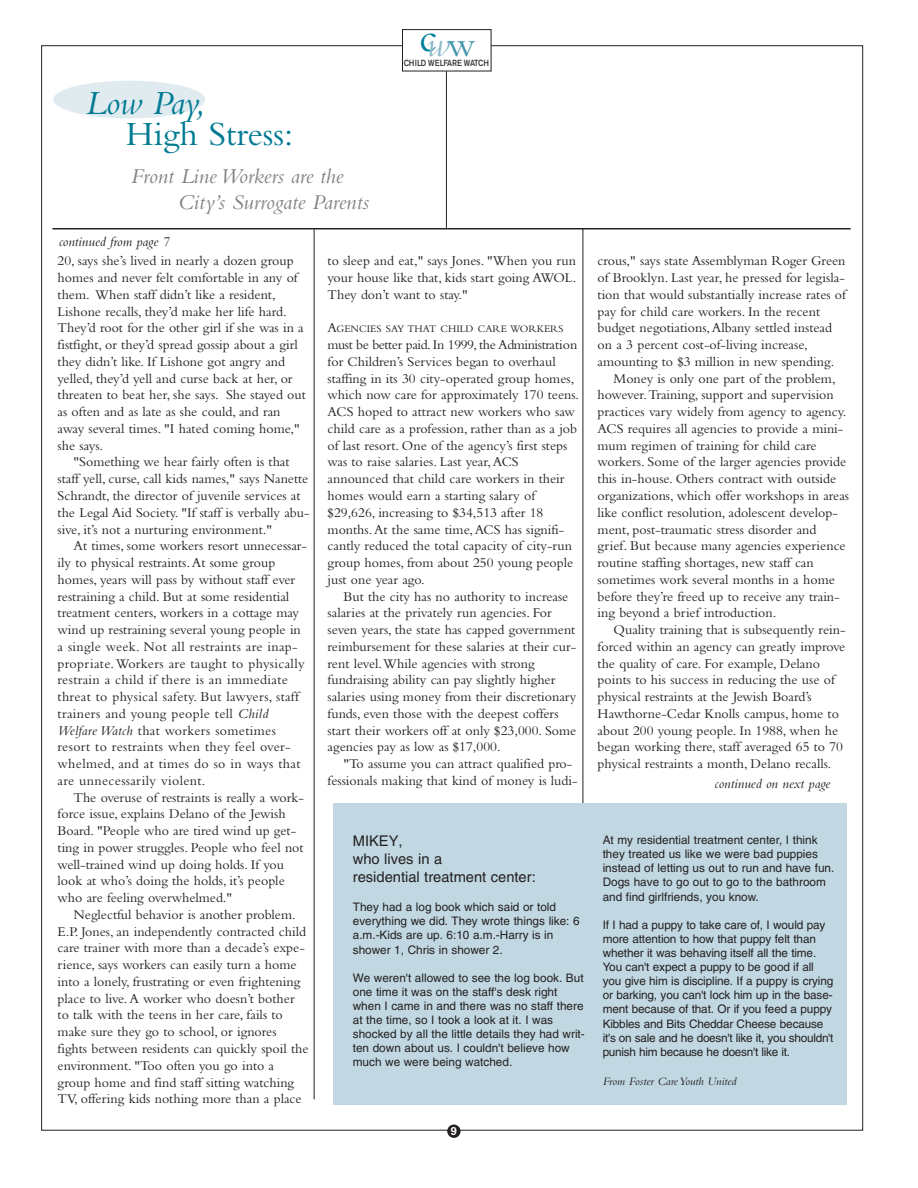
<style>
.page{position:relative;width:918px;height:1188px;background:#fff}
.page>*{position:absolute;margin:0;border:0;box-sizing:border-box;transform-origin:0 0}
.t1{font:43.05px "Bembo";color:#00839b}
.t2{font:35.25px "Bembo";color:#007a93}
.t3{font:italic 35.25px "Bembo";letter-spacing:-.015em;color:#007a93}
.t4{font:italic 22.05px/26.4px "Bembo";color:#808285}
.t5{font:14.7px/17.7px "Helvetica";color:#231f20}
.t6{font:13.95px/16.8px "Bembo";color:#231f20}
.t7{font:13.95px/16.8px "Bembo";letter-spacing:.025em;color:#231f20}
.t8{font:italic 13.95px "Bembo";color:#231f20}
.t9{font:11.7px/14.1px "Helvetica";color:#231f20}
.t10{font:italic 11.7px "Bembo";color:#231f20}
.t11{font:500 11.7px "Akzidenz Grotesk BE";color:#fff}
.t12{font:10.5px "Bembo";color:#231f20}
.t13{font:500 8.85px "Akzidenz Grotesk BE";letter-spacing:-.025em;color:#3e3e3f;scale:.88 1}
.s1{font-style:italic}
.s2{font-size:13.95px}
</style>
<div class="page">
<div style="left:402px;top:29px;width:89px;height:42px;border:1px solid #231f20"></div>
<hr style="left:446px;top:71px;width:1px;height:157px;background:#231f20">
<hr style="left:52px;top:228px;width:799px;height:1px;background:#231f20">
<hr style="left:314px;top:229px;width:1px;height:870px;background:#231f20">
<hr style="left:583px;top:229px;width:1px;height:869px;background:#231f20">
<div style="left:334px;top:803px;width:513px;height:302px;background:#c1d8e2"></div>
<div style="left:53px;top:81px;width:152px;height:37px;background:#e0ebf0;border-radius:50%"></div>
<div style="left:447px;top:1125px;width:14px;height:13px;background:#231f20;border-radius:50%"></div>
<h1 class="t1" style="left:419px;top:22px;width:58px">c<sub>w</sub><sub>w</sub></h1>
<h2 class="t3" style="left:86px;top:90px;width:121px">Low Pay,</h2>
<h2 class="t2" style="left:126px;top:121px;width:169px">High Stress:</h2>
<h3 class="t4" style="left:178px;top:165px;width:193px;text-indent:-47px">Front Line Workers are the<br>City’s Surrogate Parents</h3>
<p class="t8" style="left:59px;top:236px;width:112px">continued from page 7</p>
<p class="t13" style="left:404px;top:60px;width:98px">CHILD WELFARE WATCH</p>
<p class="t6" style="left:58px;top:254px;width:250px">20, says she’s lived in nearly a dozen group homes and never felt comfortable in any of them. When staff didn’t like a resident, Lishone recalls, they’d make her life hard.<br>They’d root for the other girl if she was in a fistfight, or they’d spread gossip about a girl they didn’t like. If Lishone got angry and yelled, they’d yell and curse back at her, or threaten to beat her, she says. She stayed out as often and as late as she could, and ran away several times. "I hated coming home," she says.</p>
<p class="t6" style="left:58px;top:455px;width:253px;text-indent:16px">"Something we hear fairly often is that staff yell, curse, call kids names," says Nanette Schrandt, the director of juvenile services at the Legal Aid Society. "If staff is verbally abu&shy;sive, it’s not a nurturing environment."</p>
<p class="t7" style="left:58px;top:539px;width:251px;text-indent:16px">At times, some workers resort unnecessar&shy;ily to physical restraints.At some group homes, years will pass by without staff ever restraining a child. But at some residential treatment centers, workers in a cottage may wind up restraining several young people in a single week. Not all restraints are inap&shy;propriate.Workers are taught to physically restrain a child if there is an immediate threat to physical safety. But lawyers, staff trainers and young people tell <span class="s1">Child Welfare Watch</span> that workers sometimes resort to restraints when they feel over&shy;whelmed, and at times do so in ways that are unnecessarily violent.</p>
<p class="t6" style="left:58px;top:790px;width:248px;text-indent:16px">The overuse of restraints is really a work&shy;force issue, explains Delano of the Jewish Board. "People who are tired wind up get&shy;ting in power struggles. People who feel not well-trained wind up doing holds. If you look at who’s doing the holds, it’s people who are feeling overwhelmed."</p>
<p class="t6" style="left:58px;top:907px;width:253px;text-indent:16px">Neglectful behavior is another problem.<br>E.P. Jones, an independently contracted child care trainer with more than a decade’s expe&shy;rience, says workers can easily turn a home into a lonely, frustrating or even frightening place to live.A worker who doesn’t bother to talk with the teens in her care, fails to make sure they go to school, or ignores fights between residents can quickly spoil the environment. "Too often you go into a group home and find staff sitting watching TV, offering kids nothing more than a place</p>
<p class="t6" style="left:328px;top:254px;width:250px;text-align:justify">to sleep and eat," says Jones. "When you run your house like that, kids start going AWOL.<br>They don’t want to stay."</p>
<p class="t12" style="left:328px;top:325px;width:238px"><span class="s2">A</span>GENCIES SAY THAT CHILD CARE WORKERS</p>
<p class="t6" style="left:328px;top:338px;width:253px">must be better paid. In 1999, the Administration for Children’s Services began to overhaul staffing in its 30 city-operated group homes, which now care for approximately 170 teens.<br>ACS hoped to attract new workers who saw child care as a profession, rather than as a job of last resort. One of the agency’s first steps was to raise salaries. Last year,ACS announced that child care workers in their homes would earn a starting salary of $29,626, increasing to $34,513 after 18 months.At the same time,ACS has signifi&shy;cantly reduced the total capacity of city-run group homes, from about 250 young people just one year ago.</p>
<p class="t6" style="left:328px;top:589px;width:250px;text-indent:16px">But the city has no authority to increase salaries at the privately run agencies. For seven years, the state has capped government reimbursement for these salaries at their cur&shy;rent level.While agencies with strong fundraising ability can pay slightly higher salaries using money from their discretionary funds, even those with the deepest coffers start their workers off at only $23,000. Some agencies pay as low as $17,000.</p>
<p class="t6" style="left:328px;top:757px;width:251px;text-indent:16px">"To assume you can attract qualified pro&shy;fessionals making that kind of money is ludi-</p>
<p class="t5" style="left:353px;top:834px;width:184px">MIKEY,<br>who lives in a<br>residential treatment center:</p>
<p class="t9" style="left:353px;top:901px;width:228px">They had a log book which said or told everything we did. They wrote things like: 6 a.m.-Kids are up. 6:10 a.m.-Harry is in shower 1, Chris in shower 2.</p>
<p class="t9" style="left:353px;top:972px;width:233px">We weren't allowed to see the log book. But one time it was on the staff's desk right when I came in and there was no staff there at the time, so I took a look at it. I was shocked by all the little details they had writ&shy;ten down about us. I couldn't believe how much we were being watched.</p>
<p class="t11" style="left:450px;top:1127px;width:8px">9</p>
<p class="t6" style="left:598px;top:254px;width:249px">crous," says state Assemblyman Roger Green</p>
<p class="t6" style="left:598px;top:271px;width:249px">of Brooklyn. Last year, he pressed for legisla-</p>
<p class="t6" style="left:598px;top:287px;width:250px">tion that would substantially increase rates of</p>
<p class="t6" style="left:598px;top:304px;width:224px">pay for child care workers. In the recent</p>
<p class="t6" style="left:598px;top:321px;width:236px">budget negotiations,Albany settled instead</p>
<p class="t6" style="left:598px;top:338px;width:212px">on a 3 percent cost-of-living increase,</p>
<p class="t6" style="left:598px;top:354px;width:238px">amounting to $3 million in new spending.</p>
<p class="t6" style="left:614px;top:371px;width:224px">Money is only one part of the problem,</p>
<p class="t6" style="left:598px;top:388px;width:238px">however.Training, support and supervision</p>
<p class="t6" style="left:598px;top:405px;width:250px">practices vary widely from agency to agency.</p>
<p class="t6" style="left:598px;top:421px;width:247px">ACS requires all agencies to provide a mini-</p>
<p class="t6" style="left:598px;top:438px;width:220px">mum regimen of training for child care</p>
<p class="t6" style="left:598px;top:455px;width:250px">workers. Some of the larger agencies provide</p>
<p class="t6" style="left:598px;top:472px;width:240px">this in-house. Others contract with outside</p>
<p class="t6" style="left:598px;top:489px;width:253px">organizations, which offer workshops in areas</p>
<p class="t6" style="left:598px;top:505px;width:242px">like conflict resolution, adolescent develop-</p>
<p class="t6" style="left:598px;top:522px;width:220px">ment, post-traumatic stress disorder and</p>
<p class="t6" style="left:598px;top:539px;width:250px">grief. But because many agencies experience</p>
<p class="t6" style="left:598px;top:556px;width:218px">routine staffing shortages, new staff can</p>
<p class="t6" style="left:598px;top:572px;width:239px">sometimes work several months in a home</p>
<p class="t6" style="left:598px;top:589px;width:244px">before they’re freed up to receive any train-</p>
<p class="t6" style="left:598px;top:606px;width:180px">ing beyond a brief introduction.</p>
<p class="t6" style="left:614px;top:623px;width:234px">Quality training that is subsequently rein-</p>
<p class="t6" style="left:598px;top:639px;width:249px">forced within an agency can greatly improve</p>
<p class="t6" style="left:598px;top:656px;width:224px">the quality of care. For example, Delano</p>
<p class="t6" style="left:598px;top:673px;width:239px">points to his success in reducing the use of</p>
<p class="t6" style="left:598px;top:690px;width:216px">physical restraints at the Jewish Board’s</p>
<p class="t6" style="left:598px;top:706px;width:243px">Hawthorne-Cedar Knolls campus, home to</p>
<p class="t6" style="left:598px;top:723px;width:242px">about 200 young people. In 1988, when he</p>
<p class="t6" style="left:598px;top:740px;width:247px">began working there, staff averaged 65 to 70</p>
<p class="t6" style="left:598px;top:757px;width:235px">physical restraints a month, Delano recalls.</p>
<p class="t8" style="left:715px;top:779px;width:117px">continued on next page</p>
<p class="t9" style="left:603px;top:834px;width:233px">At my residential treatment center, I think they treated us like we were bad puppies instead of letting us out to run and have fun.<br>Dogs have to go out to go to the bathroom and find girlfriends, you know.</p>
<p class="t9" style="left:603px;top:919px;width:232px">If I had a puppy to take care of, I would pay more attention to how that puppy felt than whether it was behaving itself all the time.<br>You can't expect a puppy to be good if all you give him is discipline. If a puppy is crying or barking, you can't lock him up in the base&shy;ment because of that. Or if you feed a puppy Kibbles and Bits Cheddar Cheese because it's on sale and he doesn't like it, you shouldn't punish him because he doesn't like it.</p>
<p class="t10" style="left:603px;top:1078px;width:136px">From Foster Care Youth United</p>
</div>
